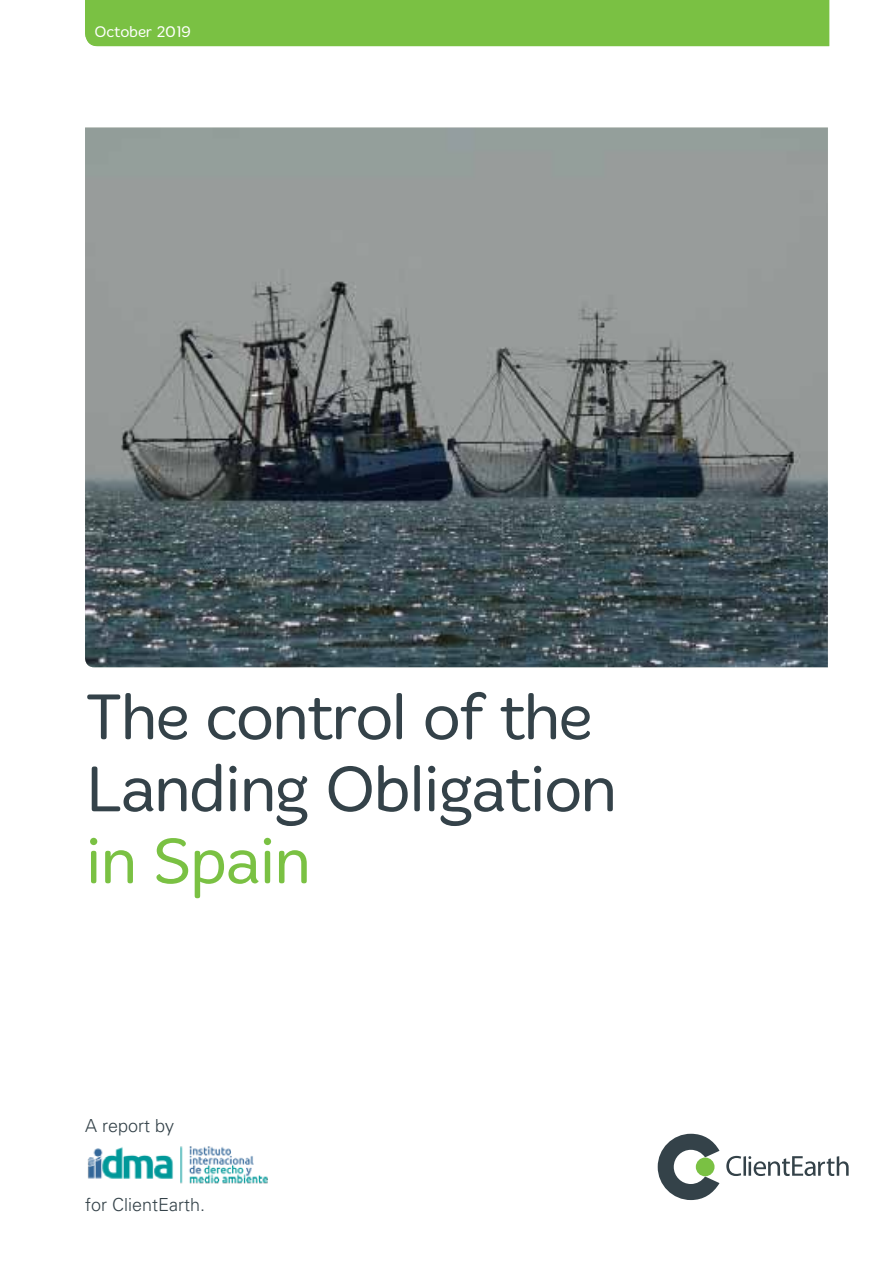
<style>
.page{position:relative;width:893px;height:1263px;background:#fff}
.page>*{position:absolute;margin:0;border:0;box-sizing:border-box;transform-origin:0 0}
.t1{font:300 66px/72px "Merge";letter-spacing:-.03em;color:#344249}
.t2{font:300 66px "Merge";letter-spacing:-.03em;color:#7ac143}
.t3{font:300 18px "Univers";color:#344249}
.t4{font:300 15.75px "Merge";letter-spacing:-.01em;color:#fff}
</style>
<div class="page">
<div style="left:85px;top:0;width:744px;height:46px;background:#7ac143"></div>
<svg style="left:657px;top:1133px;width:192px;height:68px"></svg>
<div style="left:696px;top:1157px;width:18px;height:19px;background:#7ac143;border-radius:50%"></div>
<img style="left:87px;top:1146px;width:181px;height:38px">
<img style="left:85px;top:128px;width:743px;height:539px">
<p class="t4" style="left:95px;top:22px;width:98px">October 2019</p>
<p class="t1" style="left:85px;top:682px;width:533px">The control of the<br>Landing Obligation</p>
<p class="t2" style="left:85px;top:823px;width:227px">in Spain</p>
<p class="t3" style="left:85px;top:1115px;width:91px">A report by</p>
<p class="t3" style="left:85px;top:1194px;width:122px">for ClientEarth.</p>
</div>
